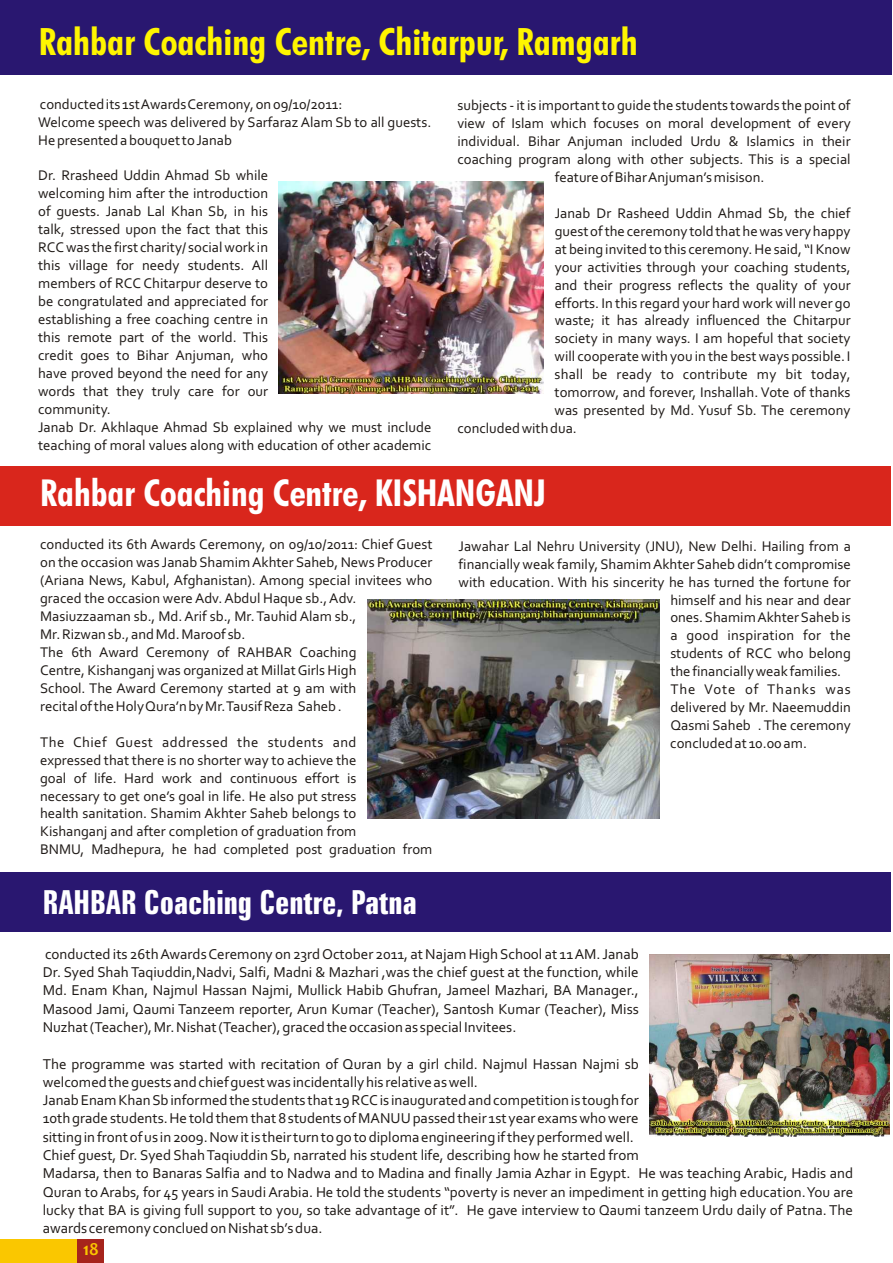
<style>
.page{position:relative;width:893px;height:1263px;background:#fff}
.page>*{position:absolute;margin:0;border:0;box-sizing:border-box;transform-origin:0 0}
.t1{font:700 condensed 37.8px "Futura BT";color:#fff500}
.t2{font:700 condensed 37.2px "Futura BT";color:#fff}
.t3{font:700 extra-condensed 33.15px "Zurich BT";color:#fff}
.t4{font:700 18px "Candara";color:#fac700}
.t5{font:15px/18.3px "Corbel";color:#1f1a17;text-align:justify}
.t6{font:14.7px/18px "Corbel";color:#1f1a17}
.t7{font:14.7px "Corbel";letter-spacing:.03em;color:#1f1a17}
.t8{font:14.7px "Corbel";letter-spacing:.06em;color:#1f1a17}
</style>
<div class="page">
<img style="left:279px;top:182px;width:265px;height:212px">
<div style="left:0;top:0;width:892px;height:75px;background:#291770"></div>
<div style="left:0;top:466px;width:891px;height:60px;background:#d9261c"></div>
<img style="left:367px;top:599px;width:293px;height:219px">
<div style="left:0;top:872px;width:891px;height:60px;background:#291770"></div>
<img style="left:650px;top:954px;width:240px;height:183px">
<div style="left:0;top:1239px;width:77px;height:24px;background:#fac700"></div>
<div style="left:77px;top:1239px;width:27px;height:24px;background:#a6241c"></div>
<h1 class="t1" style="left:39px;top:26px;width:600px">Rahbar Coaching Centre, Chitarpur, Ramgarh</h1>
<p class="t6" style="left:40px;top:96px;width:304px">conducted its 1st Awards Ceremony, on 09/10/2011:</p>
<p class="t6" style="left:457px;top:98px;width:395px">subjects - it is important to guide the students towards the point of</p>
<p class="t6" style="left:38px;top:114px;width:395px">Welcome speech was delivered by Sarfaraz Alam Sb to all guests.</p>
<p class="t6" style="left:457px;top:115px;width:395px">view of Islam which focuses on moral development of every</p>
<p class="t6" style="left:38px;top:132px;width:195px">He presented a bouquet to Janab</p>
<p class="t6" style="left:457px;top:133px;width:395px">individual. Bihar Anjuman included Urdu &amp; Islamics in their coaching program along with other subjects. This is a special</p>
<p class="t6" style="left:38px;top:168px;width:231px">Dr. Rrasheed Uddin Ahmad Sb while</p>
<p class="t6" style="left:555px;top:169px;width:211px">feature of Bihar Anjuman’s misison.</p>
<p class="t6" style="left:38px;top:186px;width:231px">welcoming him after the introduction of guests. Janab Lal Khan Sb, in his</p>
<p class="t6" style="left:555px;top:205px;width:297px">Janab Dr Rasheed Uddin Ahmad Sb, the chief</p>
<p class="t6" style="left:38px;top:222px;width:231px">talk, stressed upon the fact that this</p>
<p class="t6" style="left:555px;top:223px;width:297px">guest of the ceremony told that he was very happy</p>
<p class="t6" style="left:38px;top:240px;width:231px">RCC was the first charity/ social work in</p>
<p class="t6" style="left:555px;top:241px;width:297px">at being invited to this ceremony. He said, “I Know</p>
<p class="t6" style="left:38px;top:258px;width:231px">this village for needy students. All</p>
<p class="t6" style="left:555px;top:259px;width:297px">your activities through your coaching students,</p>
<p class="t6" style="left:38px;top:276px;width:231px">members of RCC Chitarpur deserve to</p>
<p class="t6" style="left:555px;top:277px;width:297px">and their progress reflects the quality of your</p>
<p class="t6" style="left:38px;top:293px;width:231px">be congratulated and appreciated for</p>
<p class="t6" style="left:555px;top:295px;width:297px">efforts. In this regard your hard work will never go</p>
<p class="t6" style="left:38px;top:311px;width:231px">establishing a free coaching centre in</p>
<p class="t6" style="left:555px;top:313px;width:297px">waste; it has already influenced the Chitarpur</p>
<p class="t6" style="left:38px;top:329px;width:231px">this remote part of the world. This</p>
<p class="t6" style="left:555px;top:331px;width:297px">society in many ways. I am hopeful that society</p>
<p class="t6" style="left:38px;top:347px;width:231px">credit goes to Bihar Anjuman, who</p>
<p class="t6" style="left:555px;top:349px;width:297px">will cooperate with you in the best ways possible. I</p>
<p class="t6" style="left:38px;top:365px;width:231px">have proved beyond the need for any</p>
<p class="t6" style="left:555px;top:367px;width:297px">shall be ready to contribute my bit today,</p>
<p class="t6" style="left:38px;top:383px;width:231px">words that they truly care for our</p>
<p class="t6" style="left:555px;top:385px;width:297px">tomorrow, and forever, Inshallah. Vote of thanks</p>
<p class="t6" style="left:38px;top:401px;width:74px">community.</p>
<p class="t6" style="left:555px;top:403px;width:297px">was presented by Md. Yusuf Sb. The ceremony</p>
<p class="t6" style="left:38px;top:419px;width:395px">Janab Dr. Akhlaque Ahmad Sb explained why we must include</p>
<p class="t6" style="left:457px;top:420px;width:121px">concluded with dua.</p>
<p class="t6" style="left:38px;top:437px;width:395px">teaching of moral values along with education of other academic</p>
<h2 class="t2" style="left:40px;top:477px;width:507px">Rahbar Coaching Centre, KISHANGANJ</h2>
<p class="t6" style="left:40px;top:537px;width:394px">conducted its 6th Awards Ceremony, on 09/10/2011: Chief Guest</p>
<p class="t6" style="left:459px;top:538px;width:394px">Jawahar Lal Nehru University (JNU), New Delhi. Hailing from a</p>
<p class="t6" style="left:40px;top:555px;width:394px">on the occasion was Janab Shamim Akhter Saheb, News Producer</p>
<p class="t6" style="left:459px;top:556px;width:394px">financially weak family, Shamim Akhter Saheb didn’t compromise</p>
<p class="t6" style="left:40px;top:572px;width:394px">(Ariana News, Kabul, Afghanistan). Among special invitees who</p>
<p class="t6" style="left:459px;top:574px;width:394px">with education. With his sincerity he has turned the fortune for</p>
<p class="t6" style="left:40px;top:590px;width:318px">graced the occasion were Adv. Abdul Haque sb., Adv.</p>
<p class="t6" style="left:670px;top:592px;width:182px">himself and his near and dear</p>
<p class="t6" style="left:40px;top:608px;width:318px">Masiuzzaaman sb., Md. Arif sb., Mr. Tauhid Alam sb.,</p>
<p class="t6" style="left:670px;top:610px;width:182px">ones. Shamim Akhter Saheb is</p>
<p class="t6" style="left:40px;top:626px;width:207px">Mr. Rizwan sb., and Md. Maroof sb.</p>
<p class="t6" style="left:670px;top:628px;width:182px">a good inspiration for the</p>
<p class="t6" style="left:40px;top:644px;width:318px">The 6th Award Ceremony of RAHBAR Coaching</p>
<p class="t6" style="left:670px;top:646px;width:182px">students of RCC who belong</p>
<p class="t6" style="left:40px;top:662px;width:318px">Centre, Kishanganj was organized at Millat Girls High</p>
<p class="t6" style="left:670px;top:664px;width:172px">the financially weak families.</p>
<p class="t6" style="left:40px;top:680px;width:318px">School. The Award Ceremony started at 9 am with</p>
<p class="t8" style="left:670px;top:683px;width:182px">The Vote of Thanks was</p>
<p class="t6" style="left:40px;top:698px;width:303px">recital of the Holy Qura’n by Mr. Tausif Reza Saheb .</p>
<p class="t6" style="left:670px;top:700px;width:182px">delivered by Mr. Naeemuddin<br>Qasmi Saheb . The ceremony</p>
<p class="t7" style="left:40px;top:736px;width:318px">The Chief Guest addressed the students and</p>
<p class="t6" style="left:670px;top:735px;width:138px">concluded at 10.00 am.</p>
<p class="t6" style="left:40px;top:752px;width:394px">expressed that there is no shorter way to achieve the<br>goal of life. Hard work and continuous effort is<br>necessary to get one’s goal in life. He also put stress<br>health sanitation. Shamim Akhter Saheb belongs to<br>Kishanganj and after completion of graduation from<br>BNMU, Madhepura, he had completed post graduation from</p>
<h3 class="t3" style="left:43px;top:889px;width:376px">RAHBAR Coaching Centre, Patna</h3>
<p class="t5" style="left:43px;top:946px;width:598px">conducted its 26th Awards Ceremony on 23rd October 2011, at Najam High School at 11 AM. Janab Dr. Syed Shah Taqiuddin,Nadvi, Salfi, Madni &amp; Mazhari ,was the chief guest at the function, while Md. Enam Khan, Najmul Hassan Najmi, Mullick Habib Ghufran, Jameel Mazhari, BA Manager., Masood Jami, Qaumi Tanzeem reporter, Arun Kumar (Teacher), Santosh Kumar (Teacher), Miss Nuzhat (Teacher), Mr. Nishat (Teacher), graced the occasion as special Invitees.</p>
<p class="t5" style="left:43px;top:1056px;width:812px;text-align:left">The programme was started with recitation of Quran by a girl child. Najmul Hassan Najmi sb<br>welcomed the guests and chief guest was incidentally his relative as well.<br>Janab Enam Khan Sb informed the students that 19 RCC is inaugurated and competition is tough for<br>10th grade students. He told them that 8 students of MANUU passed their 1st year exams who were<br>sitting in front of us in 2009. Now it is their turn to go to diploma engineering if they performed well.<br>Chief guest, Dr. Syed Shah Taqiuddin Sb, narrated his student life, describing how he started from<br>Madarsa, then to Banaras Salfia and to Nadwa and to Madina and finally Jamia Azhar in Egypt. He was teaching Arabic, Hadis and Quran to Arabs, for 45 years in Saudi Arabia. He told the students “poverty is never an impediment in getting high education. You are lucky that BA is giving full support to you, so take advantage of it”. He gave interview to Qaumi tanzeem Urdu daily of Patna. The awards ceremony conclued on Nishat sb’s dua.</p>
<p class="t4" style="left:83px;top:1242px;width:17px">18</p>
</div>
